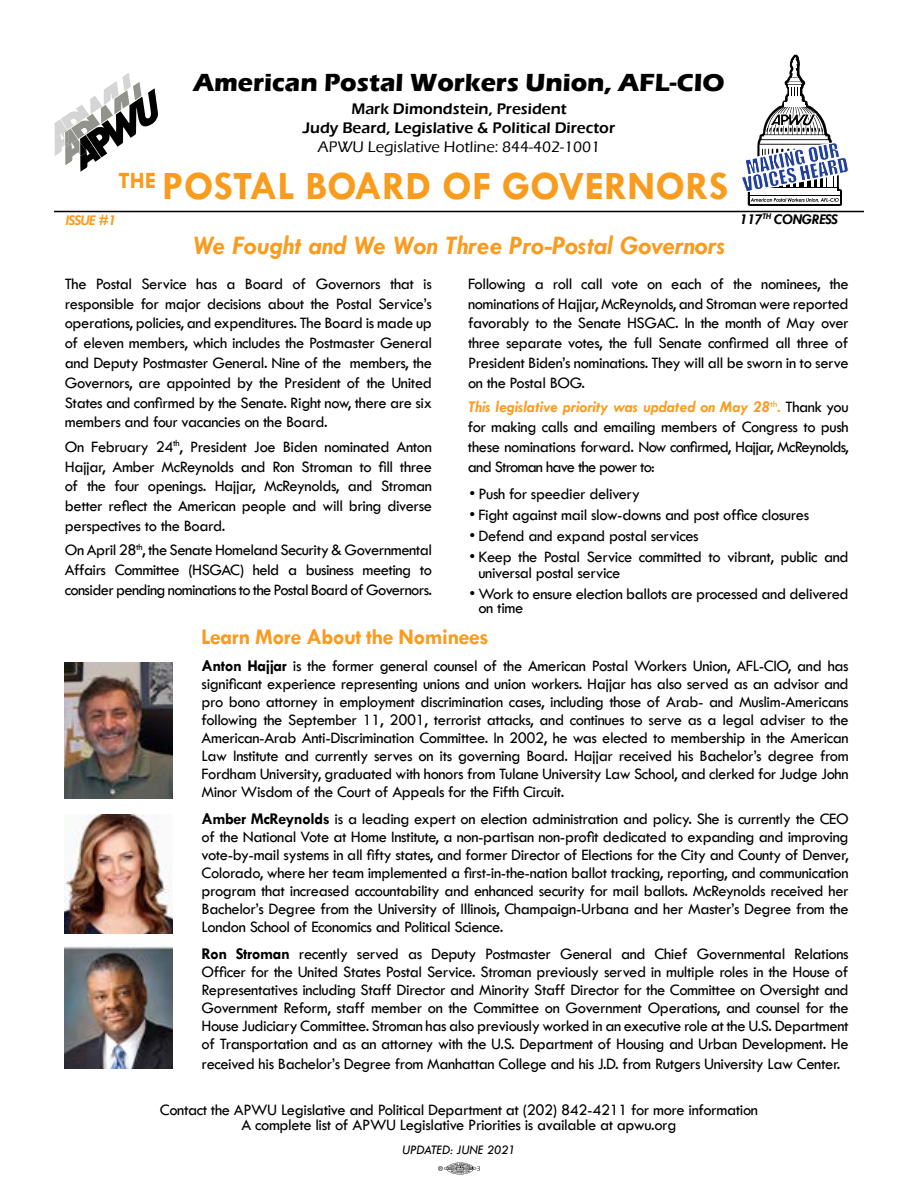
<style>
.page{position:relative;width:918px;height:1188px;background:#fff}
.page>*{position:absolute;margin:0;border:0;box-sizing:border-box;transform-origin:0 0}
.t1{font:700 40.5px "Tw Cen";color:#f99b1c}
.t2{font:italic 700 27px "Tw Cen";color:#f99b1e}
.t3{font:700 25.5px "Eras ITC";color:#000}
.t4{font:700 22.5px "Tw Cen";letter-spacing:-.025em;color:#f99b1e}
.t5{font:16.5px/19.8px "Tw Cen";letter-spacing:-.025em;color:#000;text-align:justify}
.t6{font:600 15.75px/18.9px "Eras ITC";color:#000;text-align:center}
.t7{font:500 15.75px "Eras ITC";color:#000}
.t8{font:italic 700 15px "Tw Cen";letter-spacing:-.025em;color:#000}
.t9{font:italic 700 15px "Tw Cen";letter-spacing:-.025em;color:#f99c21}
.t10{font:italic 13.5px "Tw Cen";letter-spacing:-.025em;color:#000}
.s1{font-weight:700;font-style:italic;color:#f99c21}
.s2{color:#f99c21}
.s3{font-weight:700}
</style>
<div class="page">
<svg style="left:741px;top:55px;width:108px;height:151px"></svg>
<svg style="left:54px;top:73px;width:104px;height:99px"></svg>
<hr style="left:54px;top:211px;width:810px;height:1px;background:#000">
<img style="left:65px;top:662px;width:108px;height:136px">
<img style="left:65px;top:814px;width:108px;height:119px">
<img style="left:65px;top:946px;width:108px;height:123px">
<svg style="left:438px;top:1162px;width:42px;height:13px"></svg>
<h3 class="t3" style="left:193px;top:68px;width:533px">American Postal Workers Union, AFL-CIO</h3>
<p class="t6" style="left:303px;top:99px;width:314px">Mark Dimondstein, President<br>Judy Beard, Legislative &amp; Political Director</p>
<p class="t7" style="left:318px;top:138px;width:284px">APWU Legislative Hotline: 844-402-1001</p>
<h1 class="t1" style="left:118px;top:162px;width:611px"><sup>THE</sup> POSTAL BOARD OF GOVERNORS</h1>
<p class="t9" style="left:66px;top:211px;width:52px">ISSUE #1</p>
<h2 class="t2" style="left:193px;top:230px;width:534px">We Fought and We Won Three Pro-Postal Governors</h2>
<p class="t8" style="left:740px;top:211px;width:100px">117<sup>TH</sup> CONGRESS</p>
<p class="t5" style="left:65px;top:274px;width:369px">The Postal Service has a Board of Governors that is responsible for major decisions about the Postal Service’s operations, policies, and expenditures. The Board is made up of eleven members, which includes the Postmaster General and Deputy Postmaster General. Nine of the members, the Governors, are appointed by the President of the United States and confirmed by the Senate. Right now, there are six members and four vacancies on the Board.</p>
<p class="t5" style="left:65px;top:437px;width:369px">On February 24<sup>th</sup>, President Joe Biden nominated Anton Hajjar, Amber McReynolds and Ron Stroman to fill three of the four openings. Hajjar, McReynolds, and Stroman better reflect the American people and will bring diverse perspectives to the Board.</p>
<p class="t5" style="left:65px;top:540px;width:369px">On April 28<sup>th</sup>, the Senate Homeland Security &amp; Governmental Affairs Committee (HSGAC) held a business meeting to consider pending nominations to the Postal Board of Governors.</p>
<p class="t5" style="left:468px;top:274px;width:382px">Following a roll call vote on each of the nominees, the nominations of Hajjar, McReynolds, and Stroman were reported favorably to the Senate HSGAC. In the month of May over three separate votes, the full Senate confirmed all three of President Biden’s nominations. They will all be sworn in to serve on the Postal BOG.</p>
<p class="t5" style="left:468px;top:397px;width:382px"><span class="s1">This legislative priority was updated on May 28</span><sup>th</sup><span class="s2">.</span> Thank you for making calls and emailing members of Congress to push these nominations forward. Now confirmed, Hajjar, McReynolds, and Stroman have the power to:</p>
<p class="t5" style="left:469px;top:483px;width:172px">• Push for speedier delivery</p>
<p class="t5" style="left:469px;top:504px;width:341px">• Fight against mail slow-downs and post office closures</p>
<p class="t5" style="left:469px;top:525px;width:231px">• Defend and expand postal services</p>
<p class="t5" style="left:478px;top:548px;width:372px;line-height:16.5px;text-indent:-9px">• Keep the Postal Service committed to vibrant, public and universal postal service</p>
<p class="t5" style="left:478px;top:587px;width:372px;line-height:13.5px;text-indent:-9px">• Work to ensure election ballots are processed and delivered on time</p>
<h3 class="t4" style="left:201px;top:624px;width:289px">Learn More About the Nominees</h3>
<p class="t5" style="left:202px;top:657px;width:649px;line-height:18px"><span class="s3">Anton Hajjar</span> is the former general counsel of the American Postal Workers Union, AFL-CIO, and has significant experience representing unions and union workers. Hajjar has also served as an advisor and pro bono attorney in employment discrimination cases, including those of Arab- and Muslim-Americans following the September 11, 2001, terrorist attacks, and continues to serve as a legal adviser to the American-Arab Anti-Discrimination Committee. In 2002, he was elected to membership in the American Law Institute and currently serves on its governing Board. Hajjar received his Bachelor’s degree from Fordham University, graduated with honors from Tulane University Law School, and clerked for Judge John Minor Wisdom of the Court of Appeals for the Fifth Circuit.</p>
<p class="t5" style="left:202px;top:810px;width:649px;line-height:18px"><span class="s3">Amber McReynolds</span> is a leading expert on election administration and policy. She is currently the CEO of the National Vote at Home Institute, a non-partisan non-profit dedicated to expanding and improving vote-by-mail systems in all fifty states, and former Director of Elections for the City and County of Denver, Colorado, where her team implemented a first-in-the-nation ballot tracking, reporting, and communication program that increased accountability and enhanced security for mail ballots. McReynolds received her Bachelor’s Degree from the University of Illinois, Champaign-Urbana and her Master’s Degree from the London School of Economics and Political Science.</p>
<p class="t5" style="left:202px;top:945px;width:649px;line-height:18px"><span class="s3">Ron Stroman</span> recently served as Deputy Postmaster General and Chief Governmental Relations Officer for the United States Postal Service. Stroman previously served in multiple roles in the House of Representatives including Staff Director and Minority Staff Director for the Committee on Oversight and Government Reform, staff member on the Committee on Government Operations, and counsel for the House Judiciary Committee. Stroman has also previously worked in an executive role at the U.S. Department of Transportation and as an attorney with the U.S. Department of Housing and Urban Development. He</p>
<p class="t5" style="left:202px;top:1053px;width:640px">received his Bachelor’s Degree from Manhattan College and his J.D. from Rutgers University Law Center.</p>
<p class="t5" style="left:160px;top:1102px;width:600px;line-height:15px;text-align:center">Contact the APWU Legislative and Political Department at (202) 842-4211 for more information<br>A complete list of APWU Legislative Priorities is available at apwu.org</p>
<p class="t10" style="left:402px;top:1142px;width:115px">UPDATED: JUNE 2021</p>
</div>
